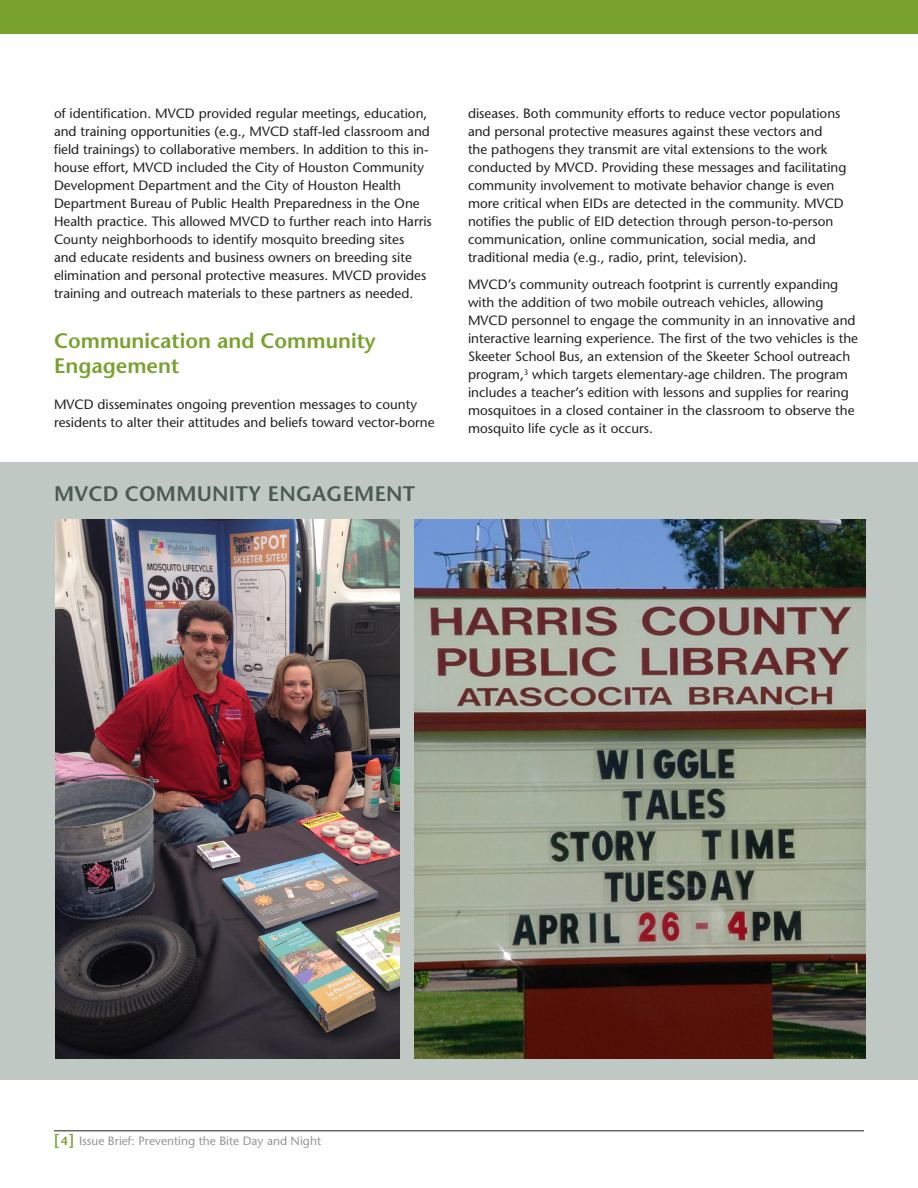
<style>
.page{position:relative;width:918px;height:1188px;background:#fff}
.page>*{position:absolute;margin:0;border:0;box-sizing:border-box;transform-origin:0 0}
.C{font:600 21px/25.2px "Stone Sans";color:#78a22d}
.C-2{font:600 21px "Stone Sans";letter-spacing:.01em;color:#4b5a52}
.C-3{font:13.5px/18px "Stone Sans";color:#231f20}
.t1{font:12px "Stone Sans";color:#939598}
.s1{font-weight:600;font-size:15px;color:#78a22d}
.s2{font-weight:600;color:#78a22d}
</style>
<div class="page">
<div style="left:0;top:0;width:918px;height:34px;background:#78a22d"></div>
<div style="left:0;top:462px;width:918px;height:618px;background:#bfc8c3"></div>
<img style="left:56px;top:519px;width:344px;height:539px">
<img style="left:415px;top:519px;width:451px;height:539px">
<hr style="left:54px;top:1131px;width:810px;height:1px;background:#231f20">
<p class="C-3" style="left:54px;top:104px;width:379px">of identification. MVCD provided regular meetings, education, and training opportunities (e.g., MVCD staff-led classroom and field trainings) to collaborative members. In addition to this in&shy;house effort, MVCD included the City of Houston Community Development Department and the City of Houston Health Department Bureau of Public Health Preparedness in the One Health practice. This allowed MVCD to further reach into Harris County neighborhoods to identify mosquito breeding sites<br>and educate residents and business owners on breeding site elimination and personal protective measures. MVCD provides training and outreach materials to these partners as needed.</p>
<p class="C" style="left:54px;top:328px;width:323px">Communication and Community<br>Engagement</p>
<p class="C-3" style="left:54px;top:396px;width:382px">MVCD disseminates ongoing prevention messages to county residents to alter their attitudes and beliefs toward vector-borne</p>
<p class="C-2" style="left:54px;top:481px;width:363px">MVCD COMMUNITY ENGAGEMENT</p>
<p class="C-3" style="left:468px;top:104px;width:380px">diseases. Both community efforts to reduce vector populations and personal protective measures against these vectors and<br>the pathogens they transmit are vital extensions to the work conducted by MVCD. Providing these messages and facilitating community involvement to motivate behavior change is even more critical when EIDs are detected in the community. MVCD notifies the public of EID detection through person-to-person communication, online communication, social media, and traditional media (e.g., radio, print, television).</p>
<p class="C-3" style="left:468px;top:276px;width:392px">MVCD’s community outreach footprint is currently expanding with the addition of two mobile outreach vehicles, allowing MVCD personnel to engage the community in an innovative and interactive learning experience. The first of the two vehicles is the Skeeter School Bus, an extension of the Skeeter School outreach program,<sup>3</sup> which targets elementary-age children. The program includes a teacher’s edition with lessons and supplies for rearing mosquitoes in a closed container in the classroom to observe the mosquito life cycle as it occurs.</p>
<p class="t1" style="left:54px;top:1134px;width:269px"><span class="s1">[</span><span class="s2">4</span><span class="s1">]</span> Issue Brief: Preventing the Bite Day and Night</p>
</div>
